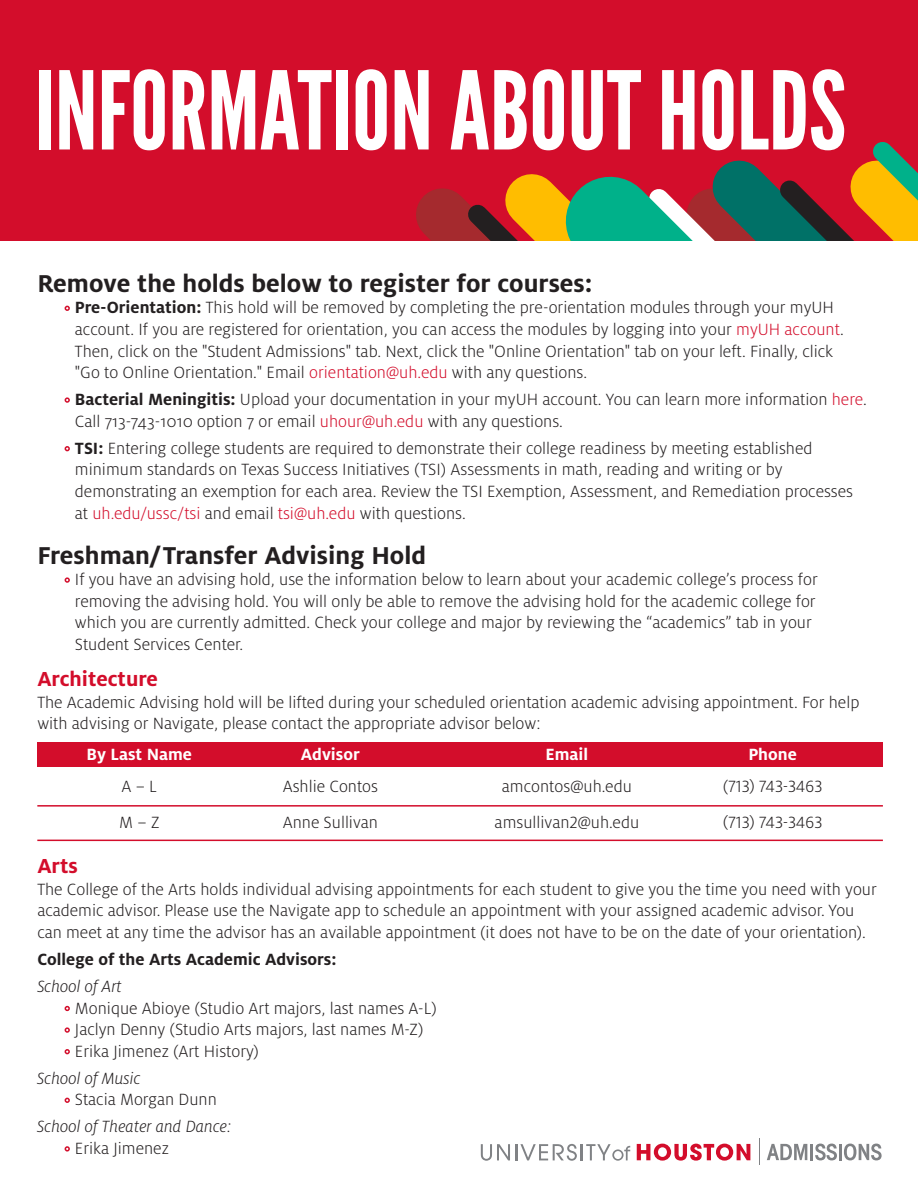
<style>
.page{position:relative;width:918px;height:1188px;background:#fff}
.page>*{position:absolute;margin:0;border:0;box-sizing:border-box;transform-origin:0 0}
.t1{font:108px "League Gothic";color:#fff}
.t2{font:700 27px "Milo OT";color:#231f20}
.t3{font:700 22.5px "Milo OT";color:#d30d2b}
.t4{font:300 18px/21.6px "Milo OT";color:#231f20}
.t5{font:italic 300 18px "Milo OT";color:#231f20}
.t6{font:700 18px "Milo OT";color:#231f20}
.t7{font:700 18px "Milo OT";color:#fff}
.s1{font-weight:700}
.s2{color:#d30d2b}
</style>
<div class="page">
<svg style="left:65px;top:306px;width:5px;height:5px"></svg>
<svg style="left:65px;top:397px;width:5px;height:6px"></svg>
<svg style="left:65px;top:446px;width:5px;height:5px"></svg>
<svg style="left:65px;top:577px;width:5px;height:6px"></svg>
<svg style="left:65px;top:1006px;width:5px;height:5px"></svg>
<svg style="left:65px;top:1027px;width:5px;height:6px"></svg>
<svg style="left:65px;top:1049px;width:5px;height:5px"></svg>
<svg style="left:65px;top:1098px;width:5px;height:5px"></svg>
<svg style="left:65px;top:1146px;width:5px;height:6px"></svg>
<div style="left:37px;top:742px;width:846px;height:25px;background:#d30d2b"></div>
<hr style="left:37px;top:805px;width:846px;height:2px;background:#d30d2b">
<hr style="left:37px;top:840px;width:846px;height:1px;background:#d30d2b">
<div style="left:0;top:0;width:918px;height:241px;background:#d30d2b"></div>
<svg style="left:416px;top:188px;width:34px;height:53px"></svg>
<svg style="left:450px;top:190px;width:35px;height:51px"></svg>
<svg style="left:485px;top:142px;width:433px;height:99px"></svg>
<svg style="left:767px;top:1144px;width:40px;height:16px"></svg>
<hr style="left:810px;top:1144px;width:3px;height:16px;background:#808285">
<svg style="left:815px;top:1144px;width:22px;height:16px"></svg>
<hr style="left:839px;top:1144px;width:3px;height:16px;background:#808285">
<svg style="left:844px;top:1144px;width:38px;height:16px"></svg>
<svg style="left:637px;top:1144px;width:113px;height:17px"></svg>
<svg style="left:481px;top:1144px;width:149px;height:17px"></svg>
<svg style="left:759px;top:1138px;width:1px;height:27px"></svg>
<h1 class="t1" style="left:35px;top:47px;width:813px">INFORMATION ABOUT HOLDS</h1>
<h2 class="t2" style="left:37px;top:268px;width:557px">Remove the holds below to register for courses:</h2>
<p class="t4" style="left:75px;top:297px;width:770px"><span class="s1">Pre-Orientation:</span> This hold will be removed by completing the pre-orientation modules through your myUH account. If you are registered for orientation, you can access the modules by logging into your <span class="s2">myUH account</span>.<br>Then, click on the "Student Admissions" tab. Next, click the "Online Orientation" tab on your left. Finally, click "Go to Online Orientation." Email <span class="s2">orientation@uh.edu</span> with any questions.</p>
<p class="t4" style="left:75px;top:389px;width:794px"><span class="s1">Bacterial Meningitis:</span> Upload your documentation in your myUH account. You can learn more information <span class="s2">here</span>.<br>Call 713-743-1010 option 7 or email <span class="s2">uhour@uh.edu</span> with any questions.</p>
<p class="t4" style="left:75px;top:438px;width:780px"><span class="s1">TSI:</span> Entering college students are required to demonstrate their college readiness by meeting established minimum standards on Texas Success Initiatives (TSI) Assessments in math, reading and writing or by demonstrating an exemption for each area. Review the TSI Exemption, Assessment, and Remediation processes at <span class="s2">uh.edu/ussc/tsi</span> and email <span class="s2">tsi@uh.edu</span> with questions.</p>
<h2 class="t2" style="left:37px;top:540px;width:390px">Freshman/Transfer Advising Hold</h2>
<p class="t4" style="left:75px;top:569px;width:744px">If you have an advising hold, use the information below to learn about your academic college’s process for removing the advising hold. You will only be able to remove the advising hold for the academic college for which you are currently admitted. Check your college and major by reviewing the “academics” tab in your Student Services Center.</p>
<p class="t3" style="left:37px;top:666px;width:122px">Architecture</p>
<p class="t4" style="left:37px;top:691px;width:824px">The Academic Advising hold will be lifted during your scheduled orientation academic advising appointment. For help with advising or Navigate, please contact the appropriate advisor below:</p>
<p class="t7" style="left:86px;top:744px;width:107px">By Last Name</p>
<p class="t4" style="left:119px;top:768px;width:42px;line-height:36px">A – L<br>M – Z</p>
<p class="t7" style="left:301px;top:744px;width:60px">Advisor</p>
<p class="t4" style="left:283px;top:768px;width:97px;line-height:36px">Ashlie Contos<br>Anne Sullivan</p>
<p class="t7" style="left:546px;top:744px;width:44px">Email</p>
<p class="t4" style="left:495px;top:768px;width:146px;line-height:36px;text-align:center">amcontos@uh.edu amsullivan2@uh.edu</p>
<p class="t7" style="left:748px;top:744px;width:50px">Phone</p>
<p class="t4" style="left:723px;top:768px;width:101px;line-height:36px">(713) 743-3463 (713) 743-3463</p>
<p class="t3" style="left:37px;top:853px;width:42px">Arts</p>
<p class="t4" style="left:37px;top:879px;width:841px">The College of the Arts holds individual advising appointments for each student to give you the time you need with your academic advisor. Please use the Navigate app to schedule an appointment with your assigned academic advisor. You can meet at any time the advisor has an available appointment (it does not have to be on the date of your orientation).</p>
<p class="t6" style="left:37px;top:949px;width:301px">College of the Arts Academic Advisors:</p>
<p class="t5" style="left:37px;top:977px;width:86px">School of Art</p>
<p class="t4" style="left:75px;top:997px;width:363px">Monique Abioye (Studio Art majors, last names A-L)<br>Jaclyn Denny (Studio Arts majors, last names M-Z)<br>Erika Jimenez (Art History)</p>
<p class="t5" style="left:37px;top:1069px;width:105px">School of Music</p>
<p class="t4" style="left:75px;top:1089px;width:143px">Stacia Morgan Dunn</p>
<p class="t5" style="left:37px;top:1117px;width:196px">School of Theater and Dance:</p>
<p class="t4" style="left:75px;top:1138px;width:95px">Erika Jimenez</p>
</div>
